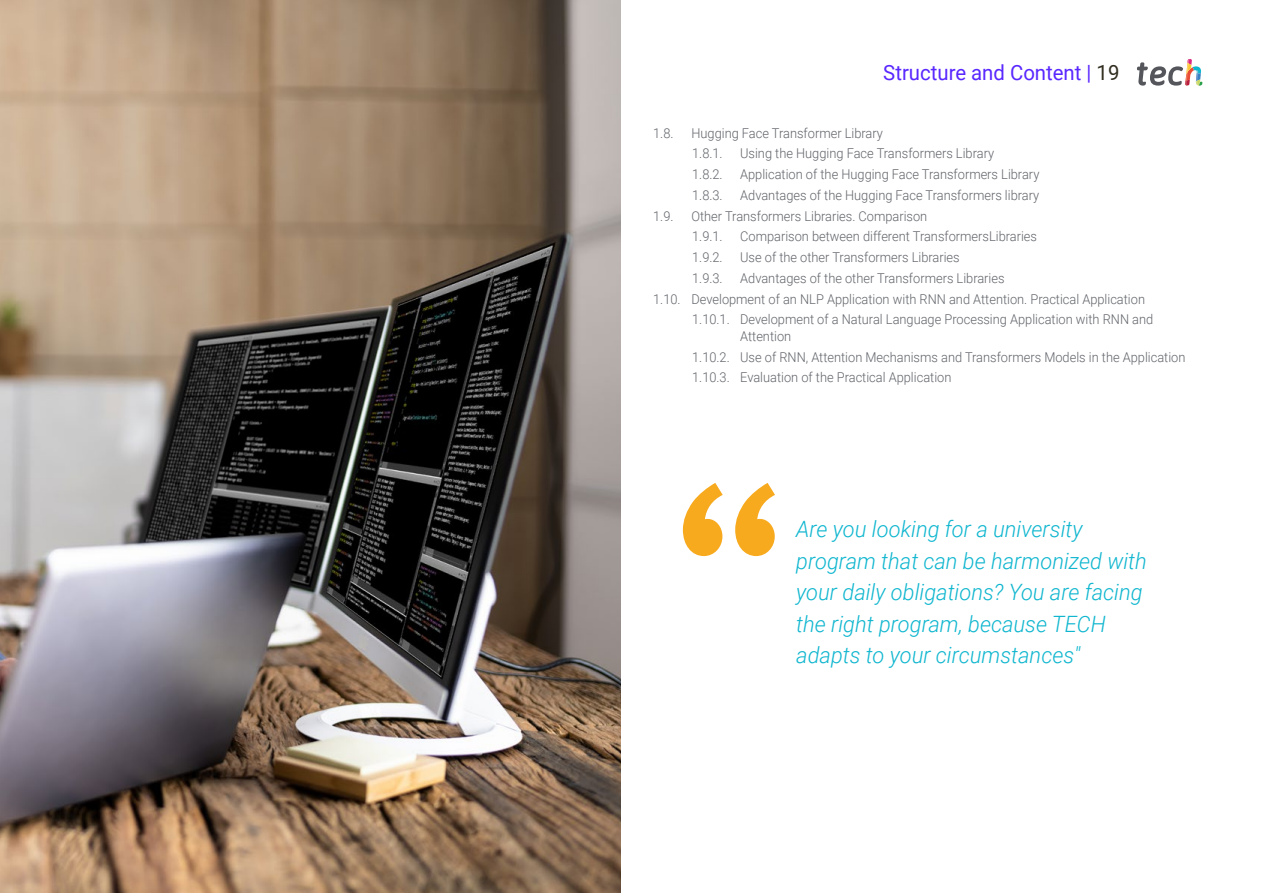
<style>
.page{position:relative;width:1263px;height:893px;background:#fff}
.page>*{position:absolute;margin:0;border:0;box-sizing:border-box;transform-origin:0 0}
.t1{font:italic 300 22.5px/31.5px "Roboto";color:#0fb6cf}
.t2{font:21px "Roboto";color:#5927ff}
.t3{font:300 13.5px/20.7px "Roboto";color:#61646a;scale:.95 1}
.s1{color:#312e20}
</style>
<div class="page">
<img style="left:0;top:0;width:621px;height:893px">
<svg style="left:683px;top:483px;width:92px;height:73px"></svg>
<svg style="left:1137px;top:59px;width:65px;height:27px"></svg>
<h2 class="t2" style="left:883px;top:57px;width:238px">Structure and Content | <span class="s1">19</span></h2>
<p class="t3" style="left:653px;top:122px;width:23px">1.8.</p>
<p class="t3" style="left:691px;top:122px;width:203px">Hugging Face Transformer Library<br>1.8.1.</p>
<p class="t3" style="left:740px;top:143px;width:269px">Using the Hugging Face Transformers Library</p>
<p class="t3" style="left:692px;top:164px;width:34px">1.8.2.</p>
<p class="t3" style="left:740px;top:164px;width:316px">Application of the Hugging Face Transformers Library</p>
<p class="t3" style="left:692px;top:184px;width:34px">1.8.3.</p>
<p class="t3" style="left:740px;top:184px;width:316px">Advantages of the Hugging Face Transformers library</p>
<p class="t3" style="left:653px;top:205px;width:23px">1.9.</p>
<p class="t3" style="left:691px;top:205px;width:250px">Other Transformers Libraries. Comparison<br>1.9.1.</p>
<p class="t3" style="left:740px;top:226px;width:314px">Comparison between different TransformersLibraries</p>
<p class="t3" style="left:692px;top:247px;width:34px">1.9.2.</p>
<p class="t3" style="left:740px;top:247px;width:233px">Use of the other Transformers Libraries</p>
<p class="t3" style="left:692px;top:267px;width:34px">1.9.3.</p>
<p class="t3" style="left:740px;top:267px;width:280px">Advantages of the other Transformers Libraries</p>
<p class="t3" style="left:653px;top:288px;width:519px">1.10. Development of an NLP Application with RNN and Attention. Practical Application</p>
<p class="t3" style="left:692px;top:309px;width:487px">1.10.1. Development of a Natural Language Processing Application with RNN and</p>
<p class="t3" style="left:692px;top:325px;width:521px;text-indent:48px">Attention<br>1.10.2. Use of RNN, Attention Mechanisms and Transformers Models in the Application<br>1.10.3. Evaluation of the Practical Application</p>
<h1 class="t1" style="left:796px;top:513px;width:352px">Are you looking for a university program that can be harmonized with your daily obligations? You are facing the right program, because TECH adapts to your circumstances"</h1>
</div>
